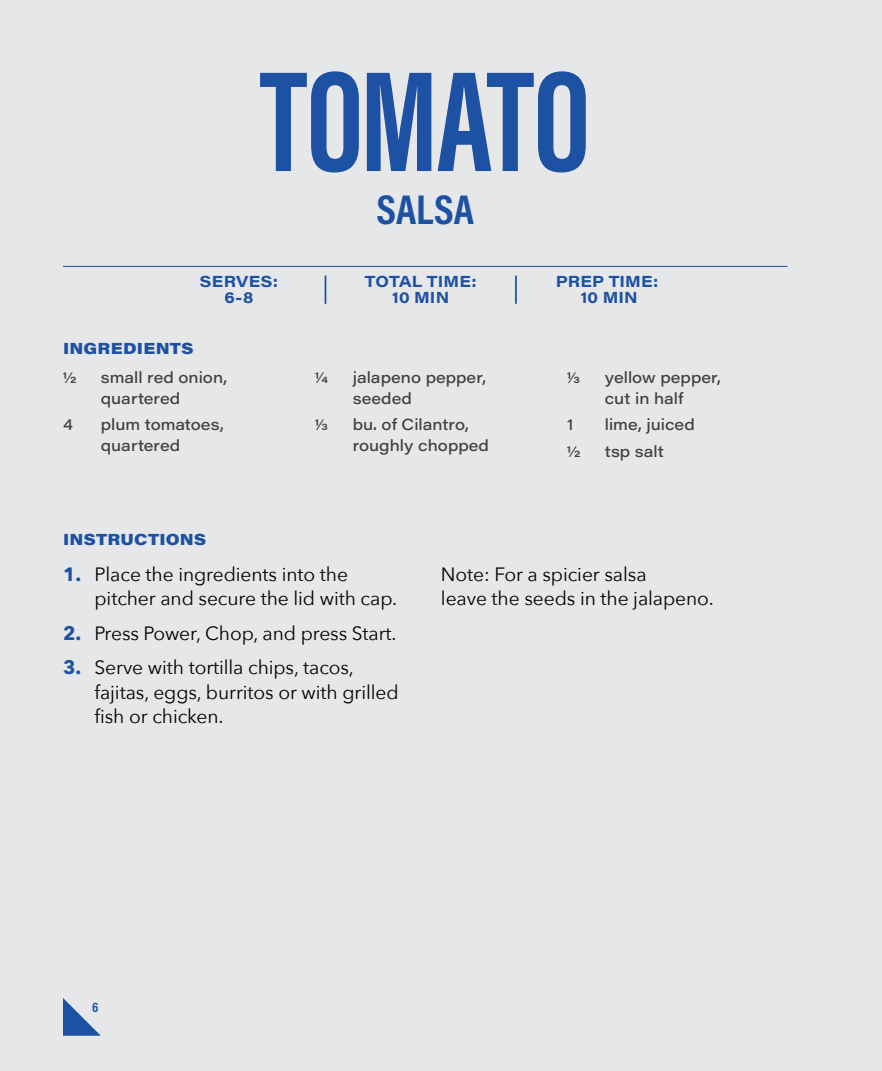
<style>
.page{position:relative;width:882px;height:1071px;background:#e6e7e8}
.page>*{position:absolute;margin:0;border:0;box-sizing:border-box;transform-origin:0 0}
.t1{font:700 147px "Acumin Pro Extra Cond";letter-spacing:-.01em;color:#1d51a3}
.t2{font:700 42px "Acumin Pro Cond";color:#1d51a3}
.t3{font:19.25px/24.5px "Avenir Next";letter-spacing:-.005em;color:#000}
.t4{font:500 15.75px/21px "Acumin Pro Wide";color:#414042}
.t5{font:700 15.75px/15.8px "Acumin Pro Wide";letter-spacing:.01em;color:#1d51a3;text-align:center}
.t6{font:900 15.75px "Acumin Pro Wide";letter-spacing:.015em;color:#1d51a3}
.t7{font:700 14px "Acumin Pro Cond";color:#1d51a3}
.s1{font-weight:700;color:#1d51a3}
</style>
<div class="page">
<svg style="left:63px;top:998px;width:38px;height:38px"></svg>
<hr style="left:63px;top:266px;width:725px;height:1px;background:#1d51a3">
<svg style="left:325px;top:276px;width:1px;height:28px"></svg>
<hr style="left:515px;top:276px;width:2px;height:28px;background:#1d51a3">
<h1 class="t1" style="left:260px;top:31px;width:332px">TOMATO</h1>
<h2 class="t2" style="left:376px;top:181px;width:99px">SALSA</h2>
<p class="t5" style="left:200px;top:273px;width:80px">SERVES:<br>6-8</p>
<p class="t5" style="left:365px;top:273px;width:113px">TOTAL TIME:<br>10 MIN</p>
<p class="t5" style="left:556px;top:273px;width:104px">PREP TIME:<br>10 MIN</p>
<p class="t6" style="left:63px;top:337px;width:132px">INGREDIENTS</p>
<p class="t4" style="left:63px;top:366px;width:15px">½</p>
<p class="t4" style="left:101px;top:366px;width:128px">small red onion, quartered</p>
<p class="t4" style="left:63px;top:413px;width:11px">4</p>
<p class="t4" style="left:101px;top:413px;width:125px">plum tomatoes, quartered</p>
<p class="t6" style="left:63px;top:527px;width:145px">INSTRUCTIONS</p>
<p class="t4" style="left:315px;top:366px;width:15px">1/4</p>
<p class="t4" style="left:353px;top:366px;width:135px">jalapeno pepper, seeded</p>
<p class="t4" style="left:315px;top:413px;width:14px">1/3</p>
<p class="t4" style="left:353px;top:413px;width:138px">bu. of Cilantro, roughly chopped</p>
<p class="t4" style="left:567px;top:366px;width:14px">1/3</p>
<p class="t4" style="left:605px;top:366px;width:118px">yellow pepper, cut in half</p>
<p class="t4" style="left:567px;top:413px;width:8px">1</p>
<p class="t4" style="left:605px;top:413px;width:92px">lime, juiced</p>
<p class="t4" style="left:567px;top:440px;width:15px">½</p>
<p class="t4" style="left:605px;top:440px;width:61px">tsp salt</p>
<p class="t3" style="left:94px;top:561px;width:304px;text-indent:-31px"><span class="s1">1.</span> Place the ingredients into the pitcher and secure the lid with cap.</p>
<p class="t3" style="left:63px;top:620px;width:335px"><span class="s1">2.</span> Press Power, Chop, and press Start.</p>
<p class="t3" style="left:94px;top:655px;width:306px;text-indent:-31px"><span class="s1">3.</span> Serve with tortilla chips, tacos, fajitas, eggs, burritos or with grilled fish or chicken.</p>
<p class="t3" style="left:441px;top:561px;width:274px">Note: For a spicier salsa<br>leave the seeds in the jalapeno.</p>
<p class="t7" style="left:92px;top:998px;width:8px">6</p>
</div>
